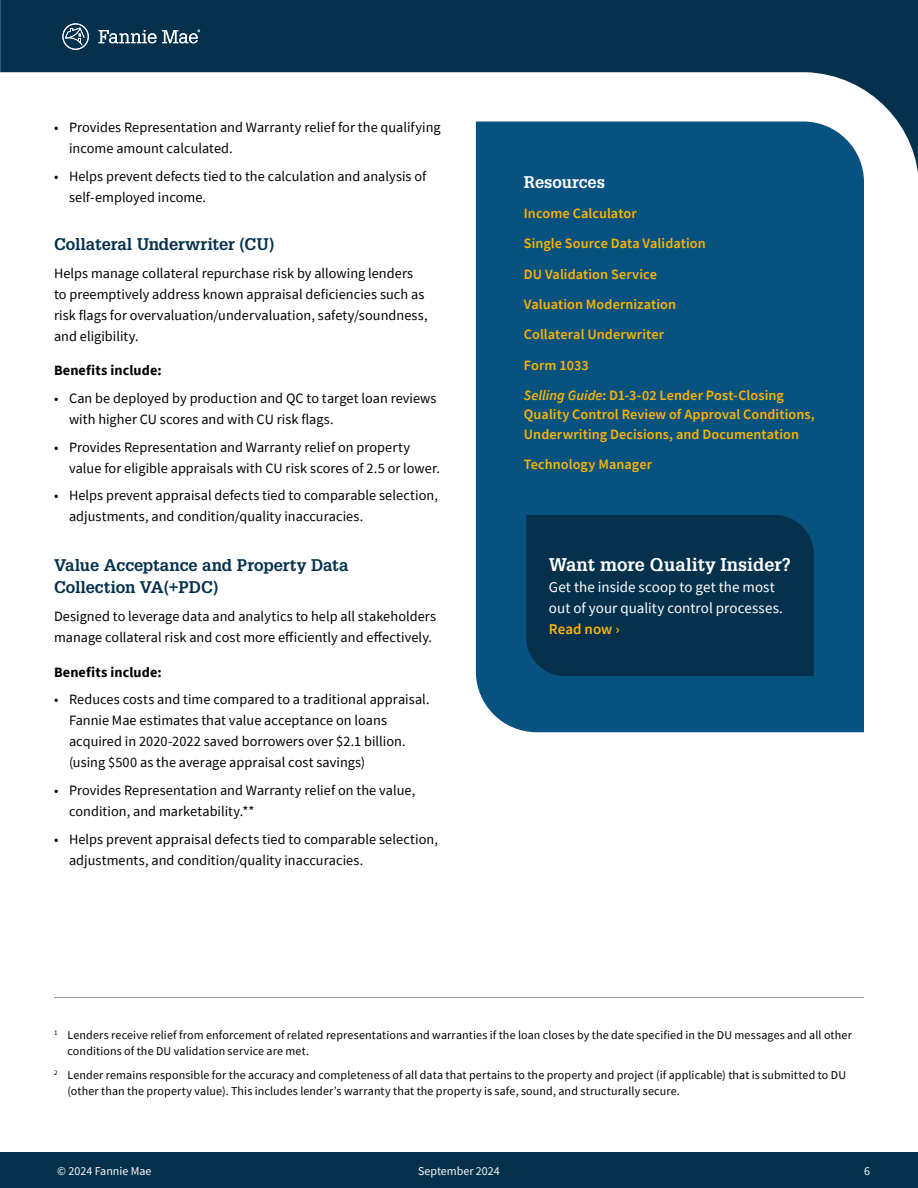
<style>
.page{position:relative;width:918px;height:1188px;background:#fff}
.page>*{position:absolute;margin:0;border:0;box-sizing:border-box;transform-origin:0 0}
.t1{font:700 18px "Glypha LT Std";color:#fff}
.t2{font:700 16.5px/22.5px "Glypha LT Std";color:#05314d}
.t3{font:700 16.5px "Glypha LT Std";color:#fff}
.t4{font:15px/21px "Source Sans Pro";letter-spacing:.005em;color:#fff}
.t5{font:600 15px "Source Sans Pro";color:#ffb400}
.t6{font:14.25px/21px "Source Sans Pro";letter-spacing:.005em;color:#000}
.t7{font:600 14.25px/30.3px "Source Sans Pro";letter-spacing:.005em;color:#ffb400}
.t8{font:700 14.25px "Source Sans Pro";letter-spacing:.01em;color:#000}
.t9{font:12px/16.5px "Source Sans Pro";letter-spacing:.01em;color:#000}
.t10{font:12px "Source Sans Pro";color:#f8f8f7}
.s1{font-style:italic}
</style>
<div class="page">
<div style="left:0;top:1152px;width:918px;height:36px;background:#05314d"></div>
<svg style="left:0;top:0;width:918px;height:188px"></svg>
<div style="left:476px;top:122px;width:388px;height:610px;background:#085280"></div>
<div style="left:526px;top:515px;width:288px;height:161px;background:#05314d"></div>
<svg style="left:62px;top:23px;width:27px;height:27px"></svg>
<svg style="left:99px;top:30px;width:101px;height:13px"></svg>
<hr style="left:54px;top:997px;width:810px;height:1px;background:#30302f">
<p class="t6" style="left:69px;top:117px;width:373px;text-indent:-15px">• Provides Representation and Warranty relief for the qualifying income amount calculated.</p>
<p class="t6" style="left:69px;top:166px;width:359px;text-indent:-15px">• Helps prevent defects tied to the calculation and analysis of self-employed income.</p>
<p class="t2" style="left:54px;top:232px;width:222px">Collateral Underwriter (CU)</p>
<p class="t6" style="left:54px;top:262px;width:375px">Helps manage collateral repurchase risk by allowing lenders to preemptively address known appraisal deficiencies such as risk flags for overvaluation/undervaluation, safety/soundness, and eligibility.</p>
<p class="t8" style="left:54px;top:361px;width:109px">Benefits include:</p>
<p class="t6" style="left:69px;top:388px;width:369px;text-indent:-15px">• Can be deployed by production and QC to target loan reviews with higher CU scores and with CU risk flags.</p>
<p class="t6" style="left:69px;top:436px;width:372px;text-indent:-15px">• Provides Representation and Warranty relief on property value for eligible appraisals with CU risk scores of 2.5 or lower.</p>
<p class="t6" style="left:69px;top:485px;width:370px;text-indent:-15px">• Helps prevent appraisal defects tied to comparable selection, adjustments, and condition/quality inaccuracies.</p>
<p class="t2" style="left:54px;top:553px;width:296px">Value Acceptance and Property Data<br>Collection VA(+PDC)</p>
<p class="t6" style="left:54px;top:606px;width:384px">Designed to leverage data and analytics to help all stakeholders manage collateral risk and cost more efficiently and effectively.</p>
<p class="t8" style="left:54px;top:662px;width:109px">Benefits include:</p>
<p class="t6" style="left:69px;top:689px;width:362px;text-indent:-15px">• Reduces costs and time compared to a traditional appraisal.<br>Fannie Mae estimates that value acceptance on loans acquired in 2020-2022 saved borrowers over $2.1 billion. (using $500 as the average appraisal cost savings)</p>
<p class="t6" style="left:69px;top:780px;width:348px;text-indent:-15px">• Provides Representation and Warranty relief on the value, condition, and marketability.**</p>
<p class="t6" style="left:69px;top:829px;width:370px;text-indent:-15px">• Helps prevent appraisal defects tied to comparable selection, adjustments, and condition/quality inaccuracies.</p>
<p class="t3" style="left:524px;top:172px;width:83px">Resources</p>
<p class="t7" style="left:524px;top:198px;width:261px">Income Calculator<br>Single Source Data Validation<br>DU Validation Service<br>Valuation Modernization<br>Collateral Underwriter<br>Form 1033<br><span class="s1">Selling Guide</span>: D1-3-02 Lender Post-Closing</p>
<p class="t7" style="left:524px;top:405px;width:292px;line-height:19.5px">Quality Control Review of Approval Conditions,<br>Underwriting Decisions, and Documentation</p>
<p class="t7" style="left:524px;top:449px;width:130px">Technology Manager</p>
<p class="t1" style="left:549px;top:553px;width:243px">Want more Quality Insider?</p>
<p class="t4" style="left:549px;top:576px;width:235px">Get the inside scoop to get the most out of your quality control processes.</p>
<p class="t5" style="left:549px;top:619px;width:72px">Read now ›</p>
<p class="t9" style="left:67px;top:1026px;width:786px;text-indent:-13px"><sup>1</sup> Lenders receive relief from enforcement of related representations and warranties if the loan closes by the date specified in the DU messages and all other conditions of the DU validation service are met.</p>
<p class="t9" style="left:67px;top:1066px;width:780px;text-indent:-13px"><sup>2</sup> Lender remains responsible for the accuracy and completeness of all data that pertains to the property and project (if applicable) that is submitted to DU (other than the property value). This includes lender’s warranty that the property is safe, sound, and structurally secure.</p>
<p class="t10" style="left:57px;top:1163px;width:96px">© 2024 Fannie Mae</p>
<p class="t10" style="left:418px;top:1163px;width:83px">September 2024</p>
<p class="t10" style="left:864px;top:1163px;width:7px">6</p>
</div>
